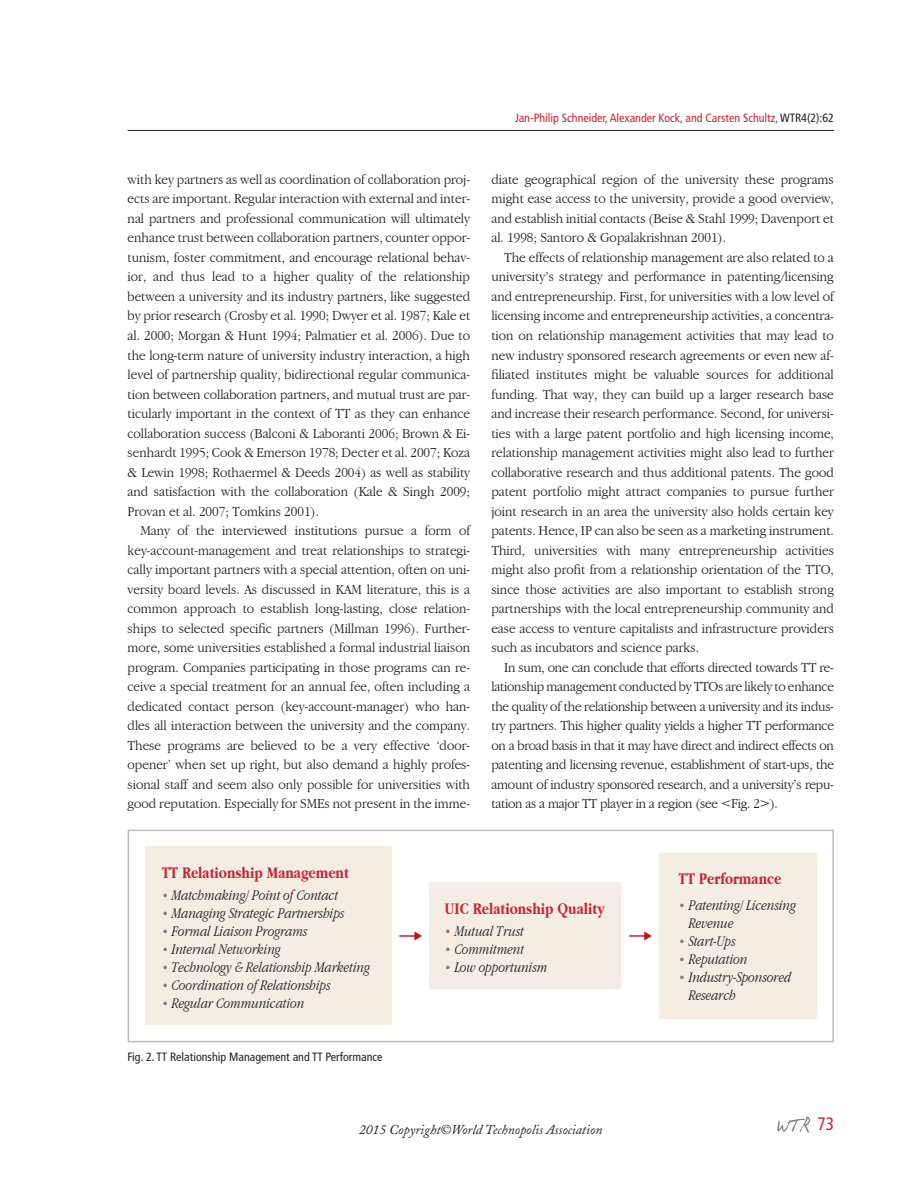
<style>
.page{position:relative;width:919px;height:1187px;background:#fff}
.page>*{position:absolute;margin:0;border:0;box-sizing:border-box;transform-origin:0 0}
.t1{font:condensed 18px "Frutiger";color:#c62435;scale:.95 1}
.t2{font:700 condensed 16.8px "Garamond";color:#c62435}
.t3{font:italic 300 condensed 15.3px/18px "Garamond";color:#231f20}
.t4{font:300 condensed 14.25px/19.5px "Garamond";color:#231f20;text-align:justify;scale:1.15 1}
.t5{font:italic 13.5px "Adobe Caslon";color:#231f20}
.t6{font:condensed 12px "Frutiger";color:#c62435}
.t7{font:condensed 12px "Frutiger";color:#231f20}
.s1{color:#231f20}
.s2{font-size:12px;color:#8f767a}
</style>
<div class="page">
<hr style="left:128px;top:130px;width:705px;height:1px;background:#231f20">
<svg style="left:777px;top:1116px;width:33px;height:16px"></svg>
<div style="left:128px;top:829px;width:705px;height:213px;background:#fff;border:2px solid #bcbdc0"></div>
<div style="left:145px;top:846px;width:246px;height:179px;background:#f3ede3"></div>
<div style="left:659px;top:853px;width:157px;height:165px;background:#f3ede3"></div>
<div style="left:429px;top:882px;width:192px;height:107px;background:#f3ede3"></div>
<svg style="left:400px;top:931px;width:22px;height:9px"></svg>
<svg style="left:629px;top:931px;width:22px;height:9px"></svg>
<p class="t4" style="left:128px;top:170px;width:299px">with key partners as well as coordination of collaboration proj&shy;ects are important. Regular interaction with external and inter&shy;nal partners and professional communication will ultimately enhance trust between collaboration partners, counter oppor&shy;tunism, foster commitment, and encourage relational behav&shy;ior, and thus lead to a higher quality of the relationship between a university and its industry partners, like suggested by prior research (Crosby et al. 1990; Dwyer et al. 1987; Kale et al. 2000; Morgan &amp; Hunt 1994; Palmatier et al. 2006). Due to the long-term nature of university industry interaction, a high level of partnership quality, bidirectional regular communica&shy;tion between collaboration partners, and mutual trust are par&shy;ticularly important in the context of TT as they can enhance collaboration success (Balconi &amp; Laboranti 2006; Brown &amp; Ei&shy;senhardt 1995; Cook &amp; Emerson 1978; Decter et al. 2007; Koza &amp; Lewin 1998; Rothaermel &amp; Deeds 2004) as well as stability and satisfaction with the collaboration (Kale &amp; Singh 2009; Provan et al. 2007; Tomkins 2001).</p>
<p class="t4" style="left:128px;top:520px;width:299px;text-indent:13px">Many of the interviewed institutions pursue a form of key-account-management and treat relationships to strategi&shy;cally important partners with a special attention, often on uni&shy;versity board levels. As discussed in KAM literature, this is a common approach to establish long-lasting, close relation&shy;ships to selected specific partners (Millman 1996). Further&shy;more, some universities established a formal industrial liaison program. Companies participating in those programs can re&shy;ceive a special treatment for an annual fee, often including a dedicated contact person (key-account-manager) who han&shy;dles all interaction between the university and the company.<br>These programs are believed to be a very effective ‘door&shy;opener’ when set up right, but also demand a highly profes&shy;sional staff and seem also only possible for universities with good reputation. Especially for SMEs not present in the imme-</p>
<p class="t6" style="left:515px;top:111px;width:320px">Jan-Philip Schneider, Alexander Kock, and Carsten Schultz, <span class="s1">WTR4(2):62</span></p>
<p class="t4" style="left:491px;top:170px;width:299px">diate geographical region of the university these programs might ease access to the university, provide a good overview, and establish initial contacts (Beise &amp; Stahl 1999; Davenport et al. 1998; Santoro &amp; Gopalakrishnan 2001).</p>
<p class="t4" style="left:491px;top:247px;width:299px;text-indent:13px">The effects of relationship management are also related to a university’s strategy and performance in patenting/licensing and entrepreneurship. First, for universities with a low level of licensing income and entrepreneurship activities, a concentra&shy;tion on relationship management activities that may lead to new industry sponsored research agreements or even new af&shy;filiated institutes might be valuable sources for additional funding. That way, they can build up a larger research base and increase their research performance. Second, for universi&shy;ties with a large patent portfolio and high licensing income, relationship management activities might also lead to further collaborative research and thus additional patents. The good patent portfolio might attract companies to pursue further joint research in an area the university also holds certain key patents. Hence, IP can also be seen as a marketing instrument.<br>Third, universities with many entrepreneurship activities might also profit from a relationship orientation of the TTO, since those activities are also important to establish strong partnerships with the local entrepreneurship community and ease access to venture capitalists and infrastructure providers such as incubators and science parks.</p>
<p class="t4" style="left:491px;top:657px;width:299px;text-indent:13px">In sum, one can conclude that efforts directed towards TT re&shy;lationship management conducted by TTOs are likely to enhance the quality of the relationship between a university and its indus&shy;try partners. This higher quality yields a higher TT performance on a broad basis in that it may have direct and indirect effects on patenting and licensing revenue, establishment of start-ups, the amount of industry sponsored research, and a university’s repu&shy;tation as a major TT player in a region (see &lt;Fig. 2&gt;).</p>
<p class="t2" style="left:162px;top:862px;width:189px">TT Relationship Management</p>
<p class="t3" style="left:162px;top:886px;width:178px"><span class="s2">•</span> Matchmaking/ Point of Contact</p>
<p class="t3" style="left:162px;top:904px;width:184px"><span class="s2">•</span> Managing Strategic Partnerships</p>
<p class="t3" style="left:162px;top:922px;width:147px"><span class="s2">•</span> Formal Liaison Programs</p>
<p class="t3" style="left:162px;top:940px;width:121px"><span class="s2">•</span> Internal Networking</p>
<p class="t3" style="left:162px;top:958px;width:210px"><span class="s2">•</span> Technology &amp; Relationship Marketing</p>
<p class="t3" style="left:162px;top:976px;width:171px"><span class="s2">•</span> Coordination of Relationships</p>
<p class="t3" style="left:162px;top:994px;width:144px"><span class="s2">•</span> Regular Communication</p>
<p class="t7" style="left:128px;top:1049px;width:256px">Fig. 2. TT Relationship Management and TT Performance</p>
<p class="t2" style="left:444px;top:898px;width:162px">UIC Relationship Quality</p>
<p class="t3" style="left:444px;top:921px;width:81px"><span class="s2">•</span> Mutual Trust</p>
<p class="t3" style="left:444px;top:939px;width:81px"><span class="s2">•</span> Commitment</p>
<p class="t3" style="left:444px;top:957px;width:104px"><span class="s2">•</span> Low opportunism</p>
<p class="t5" style="left:359px;top:1121px;width:245px">2015 Copyright©World Technopolis Association</p>
<p class="t2" style="left:678px;top:868px;width:104px">TT Performance</p>
<p class="t3" style="left:688px;top:896px;width:109px;text-indent:-10px"><span class="s2">•</span> Patenting/ Licensing<br>Revenue</p>
<p class="t3" style="left:678px;top:932px;width:59px"><span class="s2">•</span> Start-Ups</p>
<p class="t3" style="left:678px;top:950px;width:70px"><span class="s2">•</span> Reputation</p>
<p class="t3" style="left:688px;top:968px;width:104px;text-indent:-10px"><span class="s2">•</span> Industry-Sponsored<br>Research</p>
<p class="t1" style="left:817px;top:1113px;width:19px">73</p>
</div>
